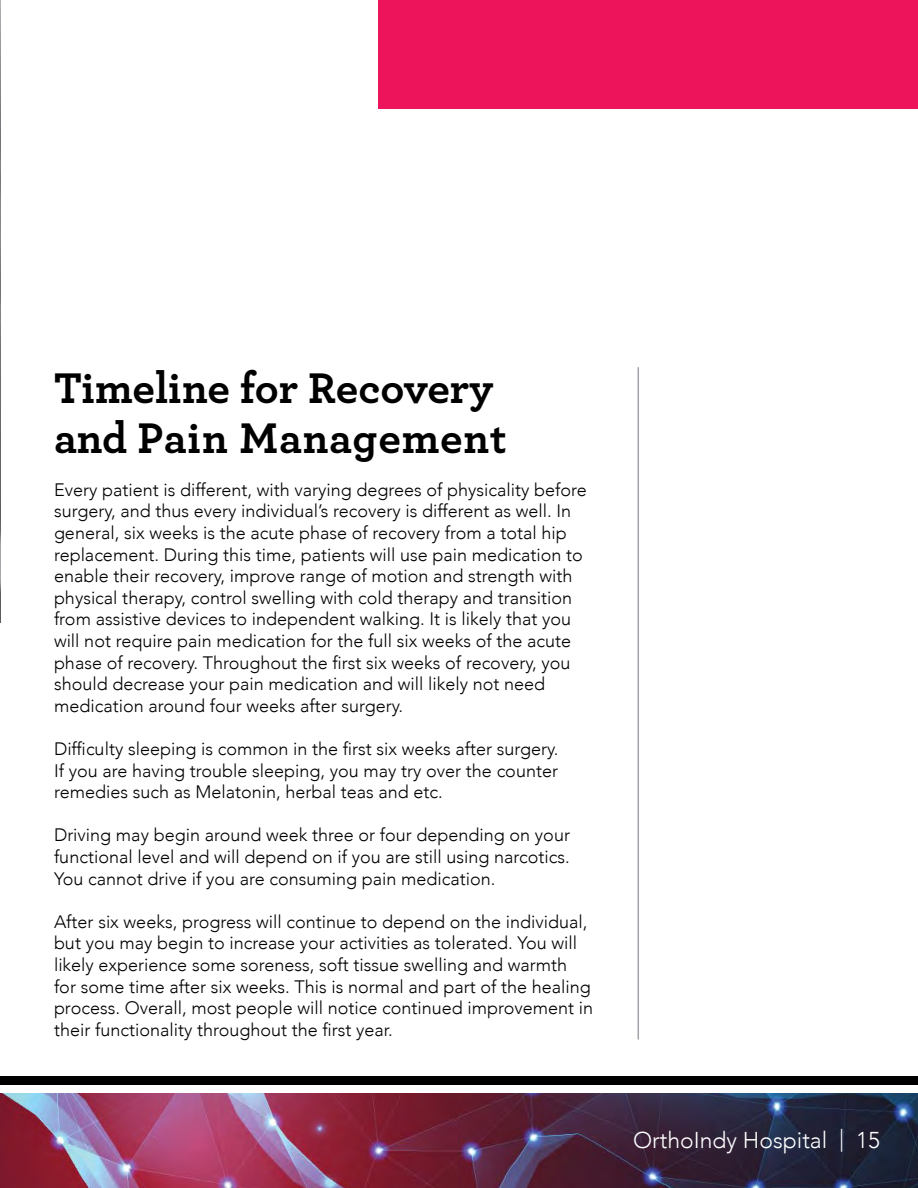
<style>
.page{position:relative;width:918px;height:1188px;background:#fff}
.page>*{position:absolute;margin:0;border:0;box-sizing:border-box;transform-origin:0 0}
.t1{font:700 45px/49.5px "Archer";color:#000}
.t2{font:300 22.95px "Avenir";color:#fff}
.t3{font:300 18px/21.6px "Avenir";color:#000}
</style>
<div class="page">
<img style="left:0;top:1093px;width:918px;height:95px">
<div style="left:0;top:1076px;width:918px;height:9px;background:#000"></div>
<hr style="left:638px;top:367px;width:1px;height:673px;background:#a0a3a7">
<div style="left:378px;top:0;width:540px;height:108px;background:#ed145b"></div>
<img style="left:0;top:0;width:1px;height:622px">
<h1 class="t1" style="left:54px;top:361px;width:454px">Timeline for Recovery and Pain Management</h1>
<p class="t3" style="left:54px;top:479px;width:534px">Every patient is different, with varying degrees of physicality before surgery, and thus every individual’s recovery is different as well. In general, six weeks is the acute phase of recovery from a total hip replacement. During this time, patients will use pain medication to enable their recovery, improve range of motion and strength with physical therapy, control swelling with cold therapy and transition from assistive devices to independent walking. It is likely that you will not require pain medication for the full six weeks of the acute phase of recovery. Throughout the first six weeks of recovery, you should decrease your pain medication and will likely not need medication around four weeks after surgery.</p>
<p class="t3" style="left:54px;top:738px;width:506px;text-align:justify">Difficulty sleeping is common in the first six weeks after surgery.<br>If you are having trouble sleeping, you may try over the counter remedies such as Melatonin, herbal teas and etc.</p>
<p class="t3" style="left:54px;top:825px;width:518px;text-align:justify">Driving may begin around week three or four depending on your functional level and will depend on if you are still using narcotics.<br>You cannot drive if you are consuming pain medication.</p>
<p class="t3" style="left:54px;top:911px;width:541px">After six weeks, progress will continue to depend on the individual, but you may begin to increase your activities as tolerated. You will likely experience some soreness, soft tissue swelling and warmth for some time after six weeks. This is normal and part of the healing process. Overall, most people will notice continued improvement in their functionality throughout the first year.</p>
<p class="t2" style="left:633px;top:1127px;width:248px">OrthoIndy Hospital | 15</p>
</div>
